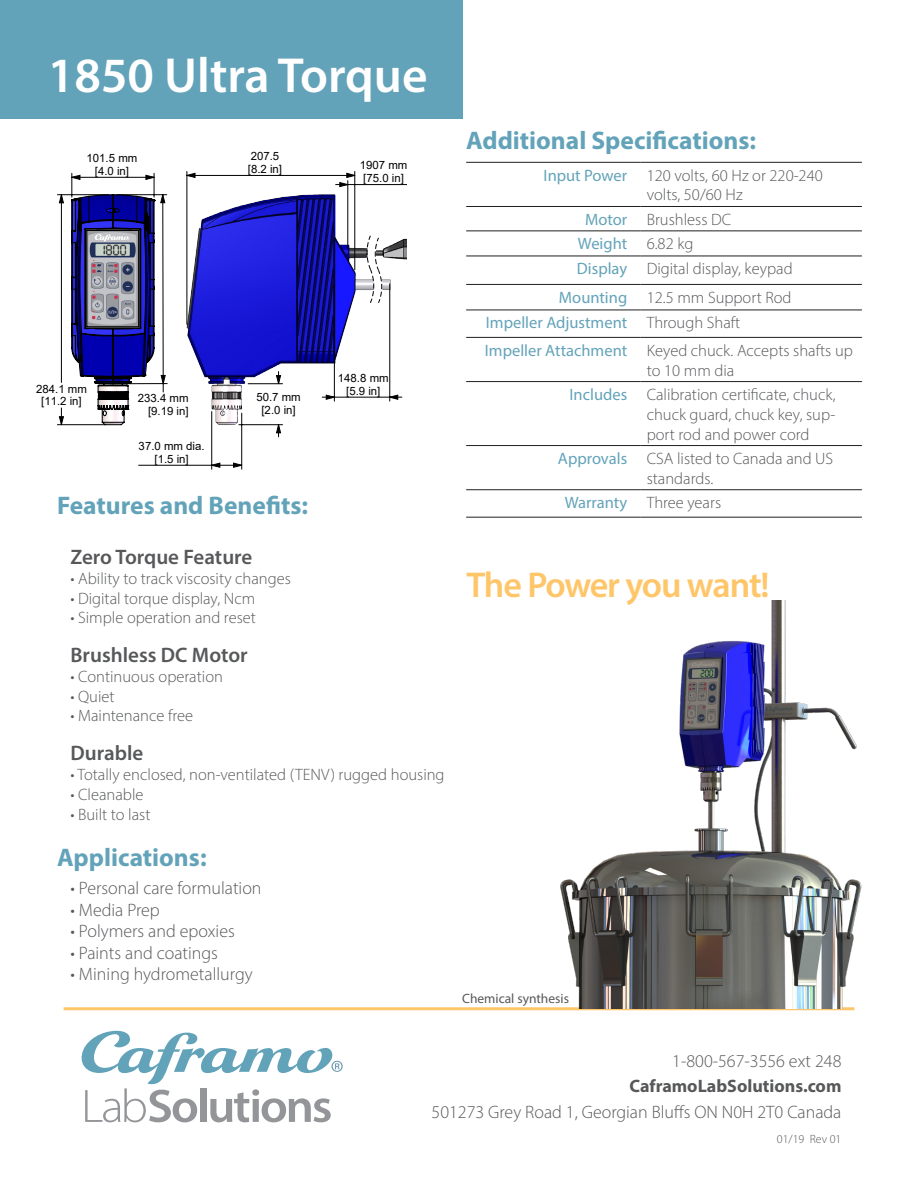
<style>
.page{position:relative;width:918px;height:1188px;background:#fff}
.page>*{position:absolute;margin:0;border:0;box-sizing:border-box;transform-origin:0 0}
.t1{font:600 49.5px "Myriad Pro";color:#fff}
.t2{font:600 36px "Myriad Pro";letter-spacing:-.035em;color:#fec669}
.t3{font:700 25.5px "Myriad Pro";color:#63a3b9}
.t4{font:600 21px "Myriad Pro";color:#57585a}
.t5{font:300 18px "Myriad Pro";color:#57585a}
.t6{font:700 18px "Myriad Pro";color:#57585a}
.t7{font:300 16.5px/19.8px "Myriad Pro";color:#57585a}
.t8{font:16.5px "Myriad Pro";color:#63a3b9}
.t9{font:13.5px "Myriad Pro";color:#57585a}
.t10{font:300 12px "Myriad Pro";color:#57585a}
.t11{font:11.4px/12.8px "Arial";color:#000;text-align:center}
</style>
<div class="page">
<div style="left:0;top:0;width:462px;height:119px;background:#63a3b9"></div>
<svg style="left:81px;top:1031px;width:262px;height:91px"></svg>
<svg style="left:186px;top:172px;width:220px;height:296px"></svg>
<hr style="left:241px;top:413px;width:1px;height:56px;background:#000">
<hr style="left:211px;top:412px;width:1px;height:57px;background:#000">
<hr style="left:139px;top:465px;width:73px;height:1px;background:#000">
<hr style="left:354px;top:171px;width:1px;height:99px;background:#000">
<hr style="left:187px;top:171px;width:1px;height:153px;background:#000">
<hr style="left:413px;top:181px;width:1px;height:55px;background:#000">
<hr style="left:348px;top:184px;width:58px;height:1px;background:#000">
<hr style="left:57px;top:194px;width:52px;height:1px;background:#000">
<hr style="left:57px;top:424px;width:48px;height:1px;background:#000">
<hr style="left:117px;top:194px;width:50px;height:1px;background:#000">
<hr style="left:117px;top:383px;width:50px;height:1px;background:#000">
<svg style="left:187px;top:173px;width:211px;height:294px"></svg>
<svg style="left:58px;top:173px;width:108px;height:253px"></svg>
<hr style="left:466px;top:162px;width:175px;height:1px;background:#231f20">
<hr style="left:641px;top:162px;width:221px;height:1px;background:#231f20">
<hr style="left:466px;top:206px;width:175px;height:1px;background:#231f20">
<hr style="left:641px;top:206px;width:221px;height:1px;background:#231f20">
<hr style="left:466px;top:231px;width:175px;height:1px;background:#231f20">
<hr style="left:641px;top:231px;width:221px;height:1px;background:#231f20">
<hr style="left:466px;top:256px;width:175px;height:1px;background:#231f20">
<hr style="left:641px;top:256px;width:221px;height:1px;background:#231f20">
<hr style="left:466px;top:284px;width:175px;height:1px;background:#231f20">
<hr style="left:641px;top:284px;width:221px;height:1px;background:#231f20">
<hr style="left:466px;top:310px;width:175px;height:1px;background:#231f20">
<hr style="left:641px;top:310px;width:221px;height:1px;background:#231f20">
<hr style="left:466px;top:337px;width:175px;height:1px;background:#231f20">
<hr style="left:641px;top:337px;width:221px;height:1px;background:#231f20">
<hr style="left:466px;top:381px;width:175px;height:1px;background:#231f20">
<hr style="left:641px;top:381px;width:221px;height:1px;background:#231f20">
<hr style="left:466px;top:445px;width:175px;height:1px;background:#231f20">
<hr style="left:641px;top:445px;width:221px;height:1px;background:#231f20">
<hr style="left:466px;top:489px;width:175px;height:1px;background:#231f20">
<hr style="left:641px;top:489px;width:221px;height:1px;background:#231f20">
<hr style="left:466px;top:517px;width:175px;height:1px;background:#231f20">
<hr style="left:641px;top:517px;width:221px;height:1px;background:#231f20">
<hr style="left:64px;top:1007px;width:790px;height:3px;background:#fec669">
<img style="left:503px;top:600px;width:359px;height:408px">
<p class="t1" style="left:48px;top:44px;width:381px">1850 Ultra Torque</p>
<p class="t11" style="left:87px;top:151px;width:52px">101.5 mm [4.0 in]</p>
<p class="t11" style="left:248px;top:150px;width:36px;text-align:left">207.5 [8.2 in]</p>
<p class="t11" style="left:360px;top:159px;width:49px">1907 mm [75.0 in]</p>
<p class="t11" style="left:36px;top:382px;width:52px">284.1 mm [11.2 in]</p>
<p class="t11" style="left:138px;top:392px;width:52px;text-align:right">233.4 mm [9.19 in]</p>
<p class="t11" style="left:139px;top:439px;width:67px">37.0 mm dia. [1.5 in]</p>
<p class="t11" style="left:256px;top:390px;width:46px">50.7 mm [2.0 in]</p>
<p class="t11" style="left:338px;top:371px;width:52px">148.8 mm [5.9 in]</p>
<p class="t3" style="left:57px;top:488px;width:253px">Features and Benefits:</p>
<p class="t4" style="left:70px;top:544px;width:183px">Zero Torque Feature</p>
<p class="t7" style="left:70px;top:568px;width:222px">• Ability to track viscosity changes</p>
<p class="t7" style="left:70px;top:588px;width:186px">• Digital torque display, Ncm</p>
<p class="t7" style="left:70px;top:608px;width:187px">• Simple operation and reset</p>
<p class="t4" style="left:70px;top:642px;width:179px">Brushless DC Motor</p>
<p class="t7" style="left:70px;top:666px;width:154px">• Continuous operation</p>
<p class="t7" style="left:70px;top:686px;width:46px">• Quiet</p>
<p class="t7" style="left:70px;top:706px;width:124px">• Maintenance free</p>
<p class="t4" style="left:70px;top:740px;width:74px">Durable</p>
<p class="t7" style="left:70px;top:764px;width:376px">• Totally enclosed, non-ventilated (TENV) rugged housing</p>
<p class="t7" style="left:70px;top:784px;width:75px">• Cleanable</p>
<p class="t7" style="left:70px;top:804px;width:82px">• Built to last</p>
<p class="t3" style="left:57px;top:841px;width:151px">Applications:</p>
<p class="t5" style="left:70px;top:877px;width:193px">• Personal care formulation</p>
<p class="t5" style="left:70px;top:899px;width:91px">• Media Prep</p>
<p class="t5" style="left:70px;top:920px;width:166px">• Polymers and epoxies</p>
<p class="t5" style="left:70px;top:942px;width:149px">• Paints and coatings</p>
<p class="t5" style="left:70px;top:964px;width:184px">• Mining hydrometallurgy</p>
<p class="t3" style="left:466px;top:123px;width:291px">Additional Specifications:</p>
<p class="t8" style="left:544px;top:165px;width:85px">Input Power</p>
<p class="t7" style="left:647px;top:165px;width:178px">120 volts, 60 Hz or 220-240 volts, 50/60 Hz</p>
<p class="t8" style="left:585px;top:209px;width:44px">Motor</p>
<p class="t7" style="left:647px;top:209px;width:86px">Brushless DC</p>
<p class="t8" style="left:578px;top:234px;width:51px">Weight</p>
<p class="t7" style="left:647px;top:234px;width:48px">6.82 kg</p>
<p class="t8" style="left:577px;top:259px;width:52px">Display</p>
<p class="t7" style="left:647px;top:259px;width:147px">Digital display, keypad</p>
<p class="t8" style="left:559px;top:287px;width:70px">Mounting</p>
<p class="t7" style="left:647px;top:287px;width:146px">12.5 mm Support Rod</p>
<p class="t8" style="left:486px;top:313px;width:143px">Impeller Adjustment</p>
<p class="t7" style="left:647px;top:313px;width:95px">Through Shaft</p>
<p class="t8" style="left:485px;top:340px;width:144px">Impeller Attachment</p>
<p class="t7" style="left:647px;top:340px;width:208px">Keyed chuck. Accepts shafts up to 10 mm dia</p>
<p class="t8" style="left:569px;top:384px;width:59px">Includes</p>
<p class="t7" style="left:647px;top:384px;width:190px;text-align:justify">Calibration certificate, chuck, chuck guard, chuck key, sup&shy;port rod and power cord</p>
<p class="t8" style="left:558px;top:448px;width:71px">Approvals</p>
<p class="t7" style="left:647px;top:448px;width:188px">CSA listed to Canada and US standards.</p>
<p class="t8" style="left:565px;top:492px;width:64px">Warranty</p>
<p class="t7" style="left:647px;top:493px;width:76px">Three years</p>
<p class="t2" style="left:466px;top:562px;width:305px">The Power you want!</p>
<p class="t9" style="left:462px;top:990px;width:108px">Chemical synthesis</p>
<p class="t5" style="left:672px;top:1050px;width:171px">1-800-567-3556 ext 248</p>
<p class="t6" style="left:630px;top:1074px;width:213px">CaframoLabSolutions.com</p>
<p class="t5" style="left:432px;top:1101px;width:411px">501273 Grey Road 1, Georgian Bluffs ON N0H 2T0 Canada</p>
<p class="t10" style="left:777px;top:1132px;width:66px">01/19 Rev 01</p>
</div>
